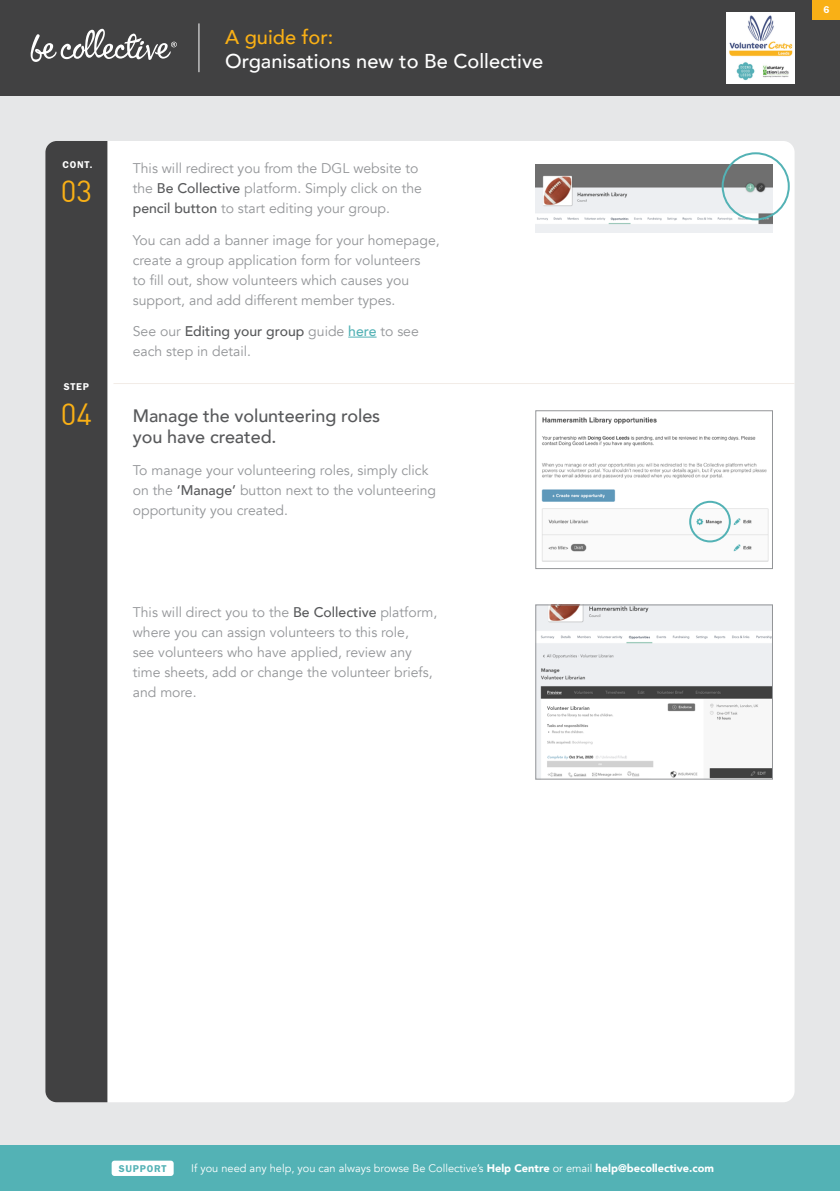
<style>
.page{position:relative;width:840px;height:1191px;background:#fff}
.page>*{position:absolute;margin:0;border:0;box-sizing:border-box;transform-origin:0 0}
.t1{font:30px "DIN";color:#f9b016}
.t2{font:500 20px "Avenir";color:#fff}
.t3{font:500 20px "Avenir";color:#f9b016}
.t4{font:500 18px/21.6px "Avenir";letter-spacing:-.005em;color:#58595b}
.t5{font:14px/20px "Avenir";color:#939598}
.t6{font:11px "Avenir";color:#fff}
.t7{font:10.2px "Franklin Gothic URW Dem";letter-spacing:.08em;color:#fff}
.t8{font:10.2px "Franklin Gothic URW Dem";letter-spacing:.08em;color:#53b2b5}
.s1{font-weight:500;color:#58595b}
.s2{font-weight:500;color:#53b2b5}
.s3{font-weight:900}
</style>
<div class="page">
<div style="left:0;top:96px;width:839px;height:1049px;background:#e6e7e8"></div>
<div style="left:45px;top:141px;width:749px;height:961px;background:#fff;border-radius:11px"></div>
<div style="left:45px;top:141px;width:62px;height:961px;background:#414142"></div>
<div style="left:0;top:0;width:839px;height:96px;background:#414142"></div>
<svg style="left:30px;top:29px;width:147px;height:33px"></svg>
<hr style="left:198px;top:23px;width:1px;height:49px;background:#fff">
<div style="left:812px;top:0;width:27px;height:19px;background:#f9b016"></div>
<img style="left:726px;top:13px;width:68px;height:70px">
<svg style="left:348px;top:337px;width:28px;height:1px"></svg>
<img style="left:535px;top:165px;width:237px;height:67px">
<img style="left:537px;top:607px;width:233px;height:170px">
<div style="left:535px;top:605px;width:237px;height:174px;border:1px solid #939598"></div>
<img style="left:541px;top:417px;width:228px;height:145px">
<div style="left:535px;top:410px;width:237px;height:158px;border:1px solid #939598"></div>
<hr style="left:113px;top:383px;width:681px;height:1px;background:#f2ece7">
<div style="left:0;top:1145px;width:839px;height:46px;background:#53b2b5"></div>
<div style="left:112px;top:1160px;width:61px;height:16px;background:#fff;border-radius:3px"></div>
<div style="left:721px;top:152px;width:68px;height:68px;border:2px solid #53b2b5;border-radius:50%"></div>
<div style="left:688px;top:501px;width:42px;height:41px;border:2px solid #53b2b5;border-radius:50%"></div>
<p class="t7" style="left:62px;top:158px;width:32px">CONT.</p>
<h1 class="t1" style="left:61px;top:173px;width:33px">03</h1>
<p class="t7" style="left:64px;top:380px;width:27px">STEP</p>
<h1 class="t1" style="left:61px;top:395px;width:33px">04</h1>
<h2 class="t3" style="left:225px;top:20px;width:110px">A guide for:</h2>
<h2 class="t2" style="left:225px;top:44px;width:319px">Organisations new to Be Collective</h2>
<p class="t5" style="left:133px;top:159px;width:290px">This will redirect you from the DGL website to the <span class="s1">Be Collective</span> platform. Simply click on the <span class="s1">pencil button</span> to start editing your group.</p>
<p class="t5" style="left:133px;top:230px;width:308px">You can add a banner image for your homepage, create a group application form for volunteers<br>to fill out, show volunteers which causes you support, and add different member types.</p>
<p class="t5" style="left:133px;top:321px;width:287px">See our <span class="s1">Editing your group</span> guide <span class="s2">here</span> to see each step in detail.</p>
<p class="t4" style="left:133px;top:404px;width:249px">Manage the volunteering roles you have created.</p>
<p class="t5" style="left:133px;top:460px;width:305px">To manage your volunteering roles, simply click on the <span class="s1">‘Manage’</span> button next to the volunteering opportunity you created.</p>
<p class="t5" style="left:133px;top:602px;width:306px">This will direct you to the <span class="s1">Be Collective</span> platform, where you can assign volunteers to this role,<br>see volunteers who have applied, review any time sheets, add or change the volunteer briefs, and more.</p>
<p class="t7" style="left:822px;top:3px;width:7px">6</p>
<p class="t8" style="left:119px;top:1162px;width:49px">SUPPORT</p>
<p class="t6" style="left:191px;top:1161px;width:524px">If you need any help, you can always browse Be Collective’s <span class="s3">Help Centre</span> or email <span class="s3">help@becollective.com</span></p>
</div>
